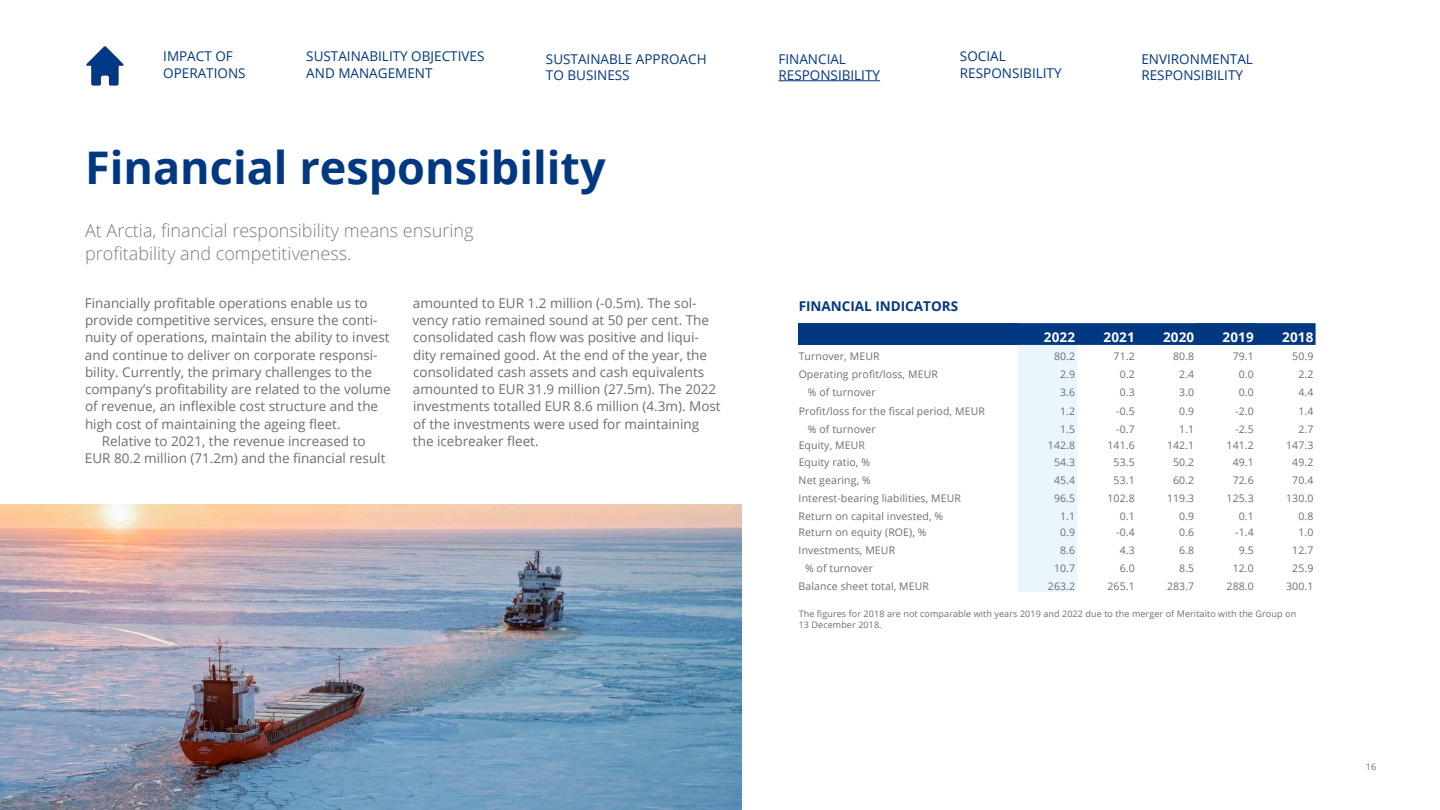
<style>
.page{position:relative;width:1440px;height:810px;background:#fff}
.page>*{position:absolute;margin:0;border:0;box-sizing:border-box;transform-origin:0 0}
.Otsikko_3{font:700 45px "Open Sans";color:#003881}
.ingressi{font:300 18px/22.5px "Open Sans";color:#7c7c7c}
.Leipäteksti{font:13.5px/17.2px "Open Sans";color:#6e6e6e}
.Navit{font:13.5px/16.2px "Open Sans";color:#003881}
.table_right_bold{font:700 13.5px "Open Sans";letter-spacing:.01em;color:#fff}
.Otsikko_5{font:700 13.5px "Open Sans";color:#003881}
.table_right{font:10.5px "Open Sans";letter-spacing:.01em;color:#6e6e6e}
.table_left{font:10.5px "Open Sans";letter-spacing:.01em;color:#6e6e6e}
.table_left_indent{font:10.5px "Open Sans";letter-spacing:.01em;color:#6e6e6e}
.table_left-2{font:9px "Open Sans";letter-spacing:.01em;color:#6e6e6e}
</style>
<div class="page">
<div style="left:798px;top:323px;width:219px;height:21px;background:#003881"></div>
<svg style="left:1017px;top:323px;width:298px;height:269px;background:#a4bdd7"></svg>
<svg style="left:1077px;top:345px;width:238px;height:247px"></svg>
<hr style="left:798px;top:344px;width:219px;height:1px;background:#003882">
<hr style="left:1017px;top:344px;width:60px;height:1px;background:#003882">
<hr style="left:1077px;top:344px;width:59px;height:1px;background:#003882">
<hr style="left:1136px;top:344px;width:60px;height:1px;background:#003882">
<hr style="left:1196px;top:344px;width:59px;height:1px;background:#003882">
<hr style="left:1255px;top:344px;width:60px;height:1px;background:#003882">
<img style="left:0;top:505px;width:741px;height:305px">
<hr style="left:778px;top:80px;width:102px;height:1px;background:#003881">
<img style="left:86px;top:46px;width:38px;height:40px">
<p class="Navit" style="left:163px;top:48px;width:84px">IMPACT OF<br>OPERATIONS</p>
<p class="Navit" style="left:306px;top:48px;width:180px">SUSTAINABILITY OBJECTIVES<br>AND MANAGEMENT</p>
<p class="Navit" style="left:546px;top:50px;width:162px">SUSTAINABLE APPROACH<br>TO BUSINESS</p>
<p class="Navit" style="left:778px;top:50px;width:103px">FINANCIAL<br>RESPONSIBILITY</p>
<p class="Navit" style="left:960px;top:48px;width:103px">SOCIAL<br>RESPONSIBILITY</p>
<p class="Navit" style="left:1141px;top:50px;width:113px">ENVIRONMENTAL<br>RESPONSIBILITY</p>
<p class="Otsikko_3" style="left:85px;top:136px;width:522px">Financial responsibility</p>
<p class="ingressi" style="left:85px;top:219px;width:390px">At Arctia, financial responsibility means ensuring profitability and competitiveness.</p>
<p class="Leipäteksti" style="left:412px;top:294px;width:310px">amounted to EUR 1.2 million (-0.5m). The sol&shy;vency ratio remained sound at 50 per cent. The consolidated cash flow was positive and liqui&shy;dity remained good. At the end of the year, the consolidated cash assets and cash equivalents amounted to EUR 31.9 million (27.5m). The 2022 investments totalled EUR 8.6 million (4.3m). Most of the investments were used for maintaining the icebreaker fleet.</p>
<p class="Leipäteksti" style="left:85px;top:294px;width:307px">Financially profitable operations enable us to provide competitive services, ensure the conti&shy;nuity of operations, maintain the ability to invest and continue to deliver on corporate responsi&shy;bility. Currently, the primary challenges to the company’s profitability are related to the volume of revenue, an inflexible cost structure and the high cost of maintaining the ageing fleet.</p>
<p class="Leipäteksti" style="left:85px;top:432px;width:302px;text-align:center">Relative to 2021, the revenue increased to<br>EUR 80.2 million (71.2m) and the financial result</p>
<p class="Otsikko_5" style="left:798px;top:296px;width:161px">FINANCIAL INDICATORS</p>
<p class="table_right_bold" style="left:1043px;top:328px;width:33px">2022</p>
<p class="table_right_bold" style="left:1103px;top:328px;width:33px">2021</p>
<p class="table_right_bold" style="left:1162px;top:328px;width:33px">2020</p>
<p class="table_right_bold" style="left:1222px;top:328px;width:33px">2019</p>
<p class="table_right_bold" style="left:1282px;top:328px;width:33px">2018</p>
<p class="table_left" style="left:798px;top:349px;width:82px">Turnover, MEUR</p>
<p class="table_right" style="left:1054px;top:349px;width:23px">80.2</p>
<p class="table_right" style="left:1113px;top:349px;width:23px">71.2</p>
<p class="table_right" style="left:1173px;top:349px;width:23px">80.8</p>
<p class="table_right" style="left:1232px;top:349px;width:23px">79.1</p>
<p class="table_right" style="left:1292px;top:349px;width:23px">50.9</p>
<p class="table_left" style="left:798px;top:367px;width:141px">Operating profit/loss, MEUR</p>
<p class="table_right" style="left:1060px;top:367px;width:17px">2.9</p>
<p class="table_right" style="left:1119px;top:367px;width:17px">0.2</p>
<p class="table_right" style="left:1179px;top:367px;width:17px">2.4</p>
<p class="table_right" style="left:1238px;top:367px;width:17px">0.0</p>
<p class="table_right" style="left:1298px;top:367px;width:17px">2.2</p>
<p class="table_left_indent" style="left:807px;top:385px;width:69px">% of turnover</p>
<p class="table_right" style="left:1060px;top:385px;width:17px">3.6</p>
<p class="table_right" style="left:1119px;top:385px;width:17px">0.3</p>
<p class="table_right" style="left:1179px;top:385px;width:17px">3.0</p>
<p class="table_right" style="left:1238px;top:385px;width:17px">0.0</p>
<p class="table_right" style="left:1298px;top:385px;width:17px">4.4</p>
<p class="table_left" style="left:798px;top:404px;width:188px">Profit/loss for the fiscal period, MEUR</p>
<p class="table_right" style="left:1060px;top:404px;width:17px">1.2</p>
<p class="table_right" style="left:1116px;top:404px;width:20px">-0.5</p>
<p class="table_right" style="left:1179px;top:404px;width:17px">0.9</p>
<p class="table_right" style="left:1235px;top:404px;width:20px">-2.0</p>
<p class="table_right" style="left:1298px;top:404px;width:17px">1.4</p>
<p class="table_left_indent" style="left:807px;top:422px;width:69px">% of turnover</p>
<p class="table_right" style="left:1060px;top:422px;width:17px">1.5</p>
<p class="table_right" style="left:1116px;top:422px;width:20px">-0.7</p>
<p class="table_right" style="left:1179px;top:422px;width:17px">1.1</p>
<p class="table_right" style="left:1235px;top:422px;width:20px">-2.5</p>
<p class="table_right" style="left:1298px;top:422px;width:17px">2.7</p>
<p class="table_left" style="left:798px;top:438px;width:68px">Equity, MEUR</p>
<p class="table_right" style="left:1047px;top:438px;width:29px">142.8</p>
<p class="table_right" style="left:1107px;top:438px;width:29px">141.6</p>
<p class="table_right" style="left:1166px;top:438px;width:29px">142.1</p>
<p class="table_right" style="left:1226px;top:438px;width:29px">141.2</p>
<p class="table_right" style="left:1286px;top:438px;width:29px">147.3</p>
<p class="table_left" style="left:798px;top:455px;width:73px">Equity ratio, %</p>
<p class="table_right" style="left:1054px;top:455px;width:23px">54.3</p>
<p class="table_right" style="left:1113px;top:455px;width:23px">53.5</p>
<p class="table_right" style="left:1173px;top:455px;width:23px">50.2</p>
<p class="table_right" style="left:1232px;top:455px;width:23px">49.1</p>
<p class="table_right" style="left:1292px;top:455px;width:23px">49.2</p>
<p class="table_left" style="left:798px;top:473px;width:74px">Net gearing, %</p>
<p class="table_right" style="left:1054px;top:473px;width:23px">45.4</p>
<p class="table_right" style="left:1113px;top:473px;width:23px">53.1</p>
<p class="table_right" style="left:1173px;top:473px;width:23px">60.2</p>
<p class="table_right" style="left:1232px;top:473px;width:23px">72.6</p>
<p class="table_right" style="left:1292px;top:473px;width:23px">70.4</p>
<p class="table_left" style="left:798px;top:491px;width:164px">Interest-bearing liabilities, MEUR</p>
<p class="table_right" style="left:1054px;top:491px;width:23px">96.5</p>
<p class="table_right" style="left:1107px;top:491px;width:29px">102.8</p>
<p class="table_right" style="left:1166px;top:491px;width:29px">119.3</p>
<p class="table_right" style="left:1226px;top:491px;width:29px">125.3</p>
<p class="table_right" style="left:1286px;top:491px;width:29px">130.0</p>
<p class="table_left" style="left:798px;top:509px;width:146px">Return on capital invested, %</p>
<p class="table_right" style="left:1060px;top:509px;width:17px">1.1</p>
<p class="table_right" style="left:1119px;top:509px;width:17px">0.1</p>
<p class="table_right" style="left:1179px;top:509px;width:17px">0.9</p>
<p class="table_right" style="left:1238px;top:509px;width:17px">0.1</p>
<p class="table_right" style="left:1298px;top:509px;width:17px">0.8</p>
<p class="table_left" style="left:798px;top:525px;width:129px">Return on equity (ROE), %</p>
<p class="table_right" style="left:1060px;top:525px;width:17px">0.9</p>
<p class="table_right" style="left:1116px;top:525px;width:20px">-0.4</p>
<p class="table_right" style="left:1179px;top:525px;width:17px">0.6</p>
<p class="table_right" style="left:1235px;top:525px;width:20px">-1.4</p>
<p class="table_right" style="left:1298px;top:525px;width:17px">1.0</p>
<p class="table_left" style="left:798px;top:543px;width:98px">Investments, MEUR</p>
<p class="table_right" style="left:1060px;top:543px;width:17px">8.6</p>
<p class="table_right" style="left:1119px;top:543px;width:17px">4.3</p>
<p class="table_right" style="left:1179px;top:543px;width:17px">6.8</p>
<p class="table_right" style="left:1238px;top:543px;width:17px">9.5</p>
<p class="table_right" style="left:1292px;top:543px;width:23px">12.7</p>
<p class="table_left_indent" style="left:805px;top:561px;width:69px">% of turnover</p>
<p class="table_right" style="left:1053px;top:561px;width:23px">10.7</p>
<p class="table_right" style="left:1119px;top:561px;width:17px">6.0</p>
<p class="table_right" style="left:1179px;top:561px;width:17px">8.5</p>
<p class="table_right" style="left:1232px;top:561px;width:23px">12.0</p>
<p class="table_right" style="left:1292px;top:561px;width:23px">25.9</p>
<p class="table_left" style="left:798px;top:579px;width:132px">Balance sheet total, MEUR</p>
<p class="table_right" style="left:1047px;top:579px;width:29px">263.2</p>
<p class="table_right" style="left:1107px;top:579px;width:29px">265.1</p>
<p class="table_right" style="left:1166px;top:579px;width:29px">283.7</p>
<p class="table_right" style="left:1226px;top:579px;width:29px">288.0</p>
<p class="table_right" style="left:1285px;top:579px;width:29px">300.1</p>
<p class="table_left-2" style="left:798px;top:608px;width:499px">The figures for 2018 are not comparable with years 2019 and 2022 due to the merger of Meritaito with the Group on</p>
<p class="table_left-2" style="left:798px;top:618px;width:84px">13 December 2018.</p>
<p class="table_left-2" style="left:1365px;top:761px;width:12px">16</p>
</div>
